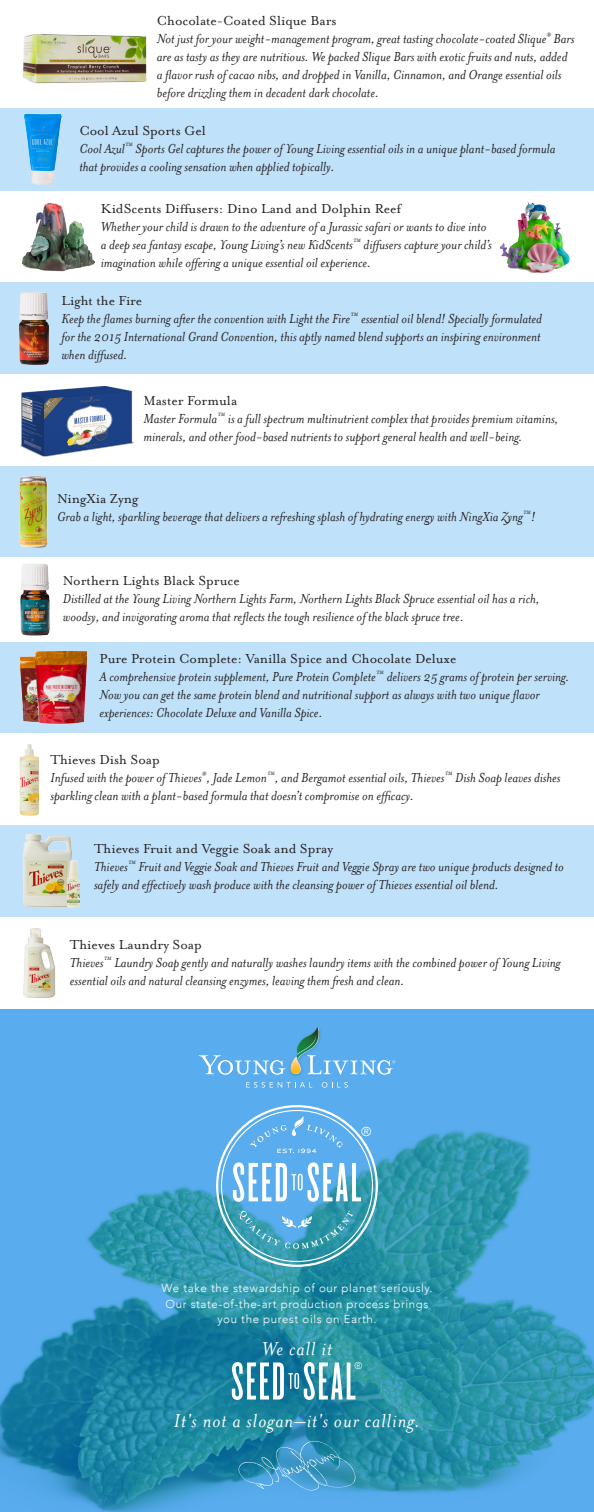
<style>
.page{position:relative;width:594px;height:1512px;background:#fff}
.page>*{position:absolute;margin:0;border:0;box-sizing:border-box;transform-origin:0 0}
.Best_Seller{font:italic 21.45px "Mrs Eaves OT";letter-spacing:.05em;color:#fff}
.t1{font:italic 15px/18px "Mrs Eaves OT";color:#231f20}
.t2{font:15px "Mrs Eaves OT";color:#231f20}
.t3{font:300 12.9px "Avenir";color:#fff}
.body_copy{font:300 11.55px/15.5px "Avenir";letter-spacing:.05em;color:#fff;text-align:center}
.t4{font:300 9.9px "Avenir LT Std";color:#fff}
</style>
<div class="page">
<img style="left:0;top:1009px;width:594px;height:503px">
<svg style="left:216px;top:1105px;width:162px;height:162px;background:#65b2da"></svg>
<svg style="left:232px;top:1362px;width:123px;height:38px"></svg>
<svg style="left:238px;top:1439px;width:120px;height:53px;background:#3a95be"></svg>
<img style="left:293px;top:1023px;width:31px;height:4px">
<img style="left:287px;top:1052px;width:19px;height:27px">
<svg style="left:290px;top:1056px;width:11px;height:18px"></svg>
<svg style="left:199px;top:1055px;width:86px;height:20px;background:#7cbdf1"></svg>
<svg style="left:246px;top:1082px;width:66px;height:6px"></svg>
<svg style="left:322px;top:1082px;width:26px;height:6px"></svg>
<svg style="left:291px;top:1027px;width:104px;height:48px;background:#65afe0"></svg>
<div style="left:0;top:108px;width:594px;height:83px;background:#bfe1fa"></div>
<div style="left:0;top:283px;width:594px;height:91px;background:#bfe1fa"></div>
<div style="left:0;top:466px;width:594px;height:92px;background:#bfe1fa"></div>
<div style="left:0;top:557px;width:594px;height:85px;background:#fff"></div>
<div style="left:0;top:642px;width:594px;height:92px;background:#bfe1fa"></div>
<div style="left:0;top:825px;width:594px;height:92px;background:#bfe1fa"></div>
<img style="left:20px;top:564px;width:30px;height:72px">
<img style="left:19px;top:292px;width:30px;height:73px">
<img style="left:19px;top:476px;width:29px;height:72px">
<img style="left:20px;top:650px;width:68px;height:75px">
<img style="left:20px;top:386px;width:113px;height:71px">
<img style="left:23px;top:34px;width:124px;height:50px">
<img style="left:24px;top:114px;width:38px;height:71px">
<img style="left:22px;top:834px;width:50px;height:73px">
<img style="left:63px;top:859px;width:17px;height:49px">
<img style="left:23px;top:928px;width:33px;height:70px">
<img style="left:19px;top:744px;width:21px;height:72px">
<img style="left:499px;top:202px;width:71px;height:71px">
<img style="left:22px;top:202px;width:74px;height:70px">
<p class="t2" style="left:157px;top:13px;width:181px">Chocolate-Coated Slique Bars</p>
<p class="t1" style="left:157px;top:30px;width:419px">Not just for your weight-management program, great tasting chocolate-coated Slique<sup>®</sup> Bars are as tasty as they are nutritious. We packed Slique Bars with exotic fruits and nuts, added a flavor rush of cacao nibs, and dropped in Vanilla, Cinnamon, and Orange essential oils before drizzling them in decadent dark chocolate.</p>
<p class="t2" style="left:79px;top:123px;width:128px">Cool Azul Sports Gel</p>
<p class="t1" style="left:79px;top:140px;width:478px">Cool Azul<sup>™</sup> Sports Gel captures the power of Young Living essential oils in a unique plant-based formula that provides a cooling sensation when applied topically.</p>
<p class="t2" style="left:101px;top:201px;width:302px">KidScents Diffusers: Dino Land and Dolphin Reef</p>
<p class="t1" style="left:101px;top:218px;width:393px">Whether your child is drawn to the adventure of a Jurassic safari or wants to dive into a deep sea fantasy escape, Young Living’s new KidScents<sup>™</sup> diffusers capture your child’s imagination while offering a unique essential oil experience.</p>
<p class="t2" style="left:61px;top:293px;width:82px">Light the Fire</p>
<p class="t1" style="left:61px;top:310px;width:482px">Keep the flames burning after the convention with Light the Fire<sup>™</sup> essential oil blend! Specially formulated</p>
<p class="t1" style="left:61px;top:328px;width:481px">for the 2015 International Grand Convention, this aptly named blend supports an inspiring environment</p>
<p class="t1" style="left:61px;top:346px;width:67px">when diffused.</p>
<p class="t2" style="left:143px;top:393px;width:95px">Master Formula</p>
<p class="t1" style="left:143px;top:410px;width:417px">Master Formula<sup>™</sup> is a full spectrum multinutrient complex that provides premium vitamins, minerals, and other food-based nutrients to support general health and well-being.</p>
<p class="t2" style="left:57px;top:490px;width:83px">NingXia Zyng</p>
<p class="t1" style="left:57px;top:508px;width:480px">Grab a light, sparkling beverage that delivers a refreshing splash of hydrating energy with NingXia Zyng<sup>™</sup>!</p>
<p class="t2" style="left:63px;top:573px;width:178px">Northern Lights Black Spruce</p>
<p class="t1" style="left:63px;top:590px;width:478px">Distilled at the Young Living Northern Lights Farm, Northern Lights Black Spruce essential oil has a rich, woodsy, and invigorating aroma that reflects the tough resilience of the black spruce tree.</p>
<p class="t2" style="left:100px;top:650px;width:359px">Pure Protein Complete: Vanilla Spice and Chocolate Deluxe</p>
<p class="t1" style="left:100px;top:667px;width:471px">A comprehensive protein supplement, Pure Protein Complete<sup>™</sup> delivers 25 grams of protein per serving.<br>Now you can get the same protein blend and nutritional support as always with two unique flavor experiences: Chocolate Deluxe and Vanilla Spice.</p>
<p class="t2" style="left:51px;top:752px;width:111px">Thieves Dish Soap</p>
<p class="t1" style="left:51px;top:769px;width:512px">Infused with the power of Thieves<sup>®</sup>, Jade Lemon<sup>™</sup>, and Bergamot essential oils, Thieves<sup>™</sup> Dish Soap leaves dishes sparkling clean with a plant-based formula that doesn’t compromise on efficacy.</p>
<p class="t2" style="left:94px;top:840px;width:241px">Thieves Fruit and Veggie Soak and Spray</p>
<p class="t1" style="left:94px;top:857px;width:471px">Thieves<sup>™</sup> Fruit and Veggie Soak and Thieves Fruit and Veggie Spray are two unique products designed to safely and effectively wash produce with the cleansing power of Thieves essential oil blend.</p>
<p class="t2" style="left:70px;top:936px;width:133px">Thieves Laundry Soap</p>
<p class="t1" style="left:70px;top:953px;width:492px">Thieves<sup>™</sup> Laundry Soap gently and naturally washes laundry items with the combined power of Young Living essential oils and natural cleansing enzymes, leaving them fresh and clean.</p>
<p class="t3" style="left:361px;top:1124px;width:12px">®</p>
<p class="body_copy" style="left:162px;top:1281px;width:272px">We take the stewardship of our planet seriously.<br>Our state-of-the-art production process brings you the purest oils on Earth.</p>
<p class="Best_Seller" style="left:262px;top:1337px;width:72px">We call it</p>
<p class="t4" style="left:355px;top:1359px;width:9px">®</p>
<p class="Best_Seller" style="left:174px;top:1409px;width:248px">It's not a slogan–it's our calling.</p>
</div>
